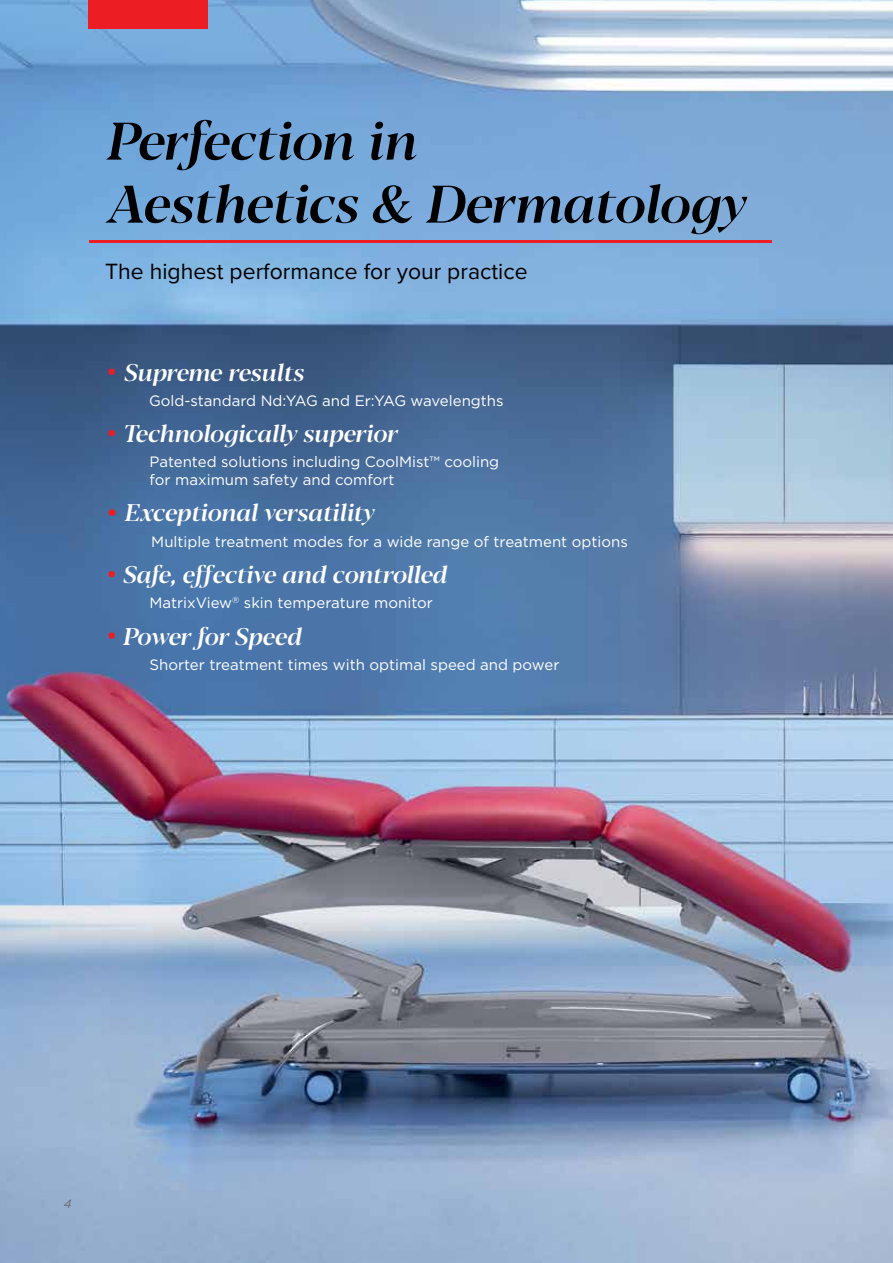
<style>
.page{position:relative;width:893px;height:1263px;background:#fff}
.page>*{position:absolute;margin:0;border:0;box-sizing:border-box;transform-origin:0 0}
.t1{font:italic 500 52.5px/63px "Blacker Display";color:#000}
.t2{font:italic 500 24px "Blacker Display";color:#fff}
.t3{font:22.95px "Proxima Nova";color:#000}
.t4{font:15px/18px "Gotham OT";color:#fff}
.t5{font:italic 12px "Gotham OT";color:#666d70}
</style>
<div class="page">
<img style="left:0;top:0;width:893px;height:1263px">
<hr style="left:89px;top:240px;width:682px;height:3px;background:#ed1d24">
<div style="left:89px;top:0;width:119px;height:29px;background:#ed1d24"></div>
<div style="left:108px;top:368px;width:7px;height:7px;background:#ed1d24;border-radius:50%"></div>
<div style="left:108px;top:430px;width:7px;height:6px;background:#ed1d24;border-radius:50%"></div>
<div style="left:108px;top:571px;width:7px;height:6px;background:#ed1d24;border-radius:50%"></div>
<div style="left:108px;top:632px;width:7px;height:7px;background:#ed1d24;border-radius:50%"></div>
<div style="left:108px;top:509px;width:8px;height:7px;background:#ed1d24;border-radius:50%"></div>
<h1 class="t1" style="left:105px;top:112px;width:641px">Perfection in<br>Aesthetics &amp; Dermatology</h1>
<h3 class="t3" style="left:105px;top:254px;width:424px">The highest performance for your practice</h3>
<h2 class="t2" style="left:124px;top:358px;width:181px">Supreme results</h2>
<p class="t4" style="left:149px;top:391px;width:356px">Gold-standard Nd:YAG and Er:YAG wavelengths</p>
<h2 class="t2" style="left:123px;top:419px;width:276px">Technologically superior</h2>
<p class="t4" style="left:150px;top:453px;width:351px">Patented solutions including CoolMist™ cooling for maximum safety and comfort</p>
<h2 class="t2" style="left:124px;top:499px;width:251px">Exceptional versatility</h2>
<p class="t4" style="left:151px;top:532px;width:478px">Multiple treatment modes for a wide range of treatment options</p>
<h2 class="t2" style="left:123px;top:560px;width:326px">Safe, effective and controlled</h2>
<p class="t4" style="left:150px;top:594px;width:285px">MatrixView<sup>®</sup> skin temperature monitor</p>
<h2 class="t2" style="left:123px;top:622px;width:180px">Power for Speed</h2>
<p class="t4" style="left:150px;top:655px;width:411px">Shorter treatment times with optimal speed and power</p>
<p class="t5" style="left:64px;top:1197px;width:9px">4</p>
</div>
